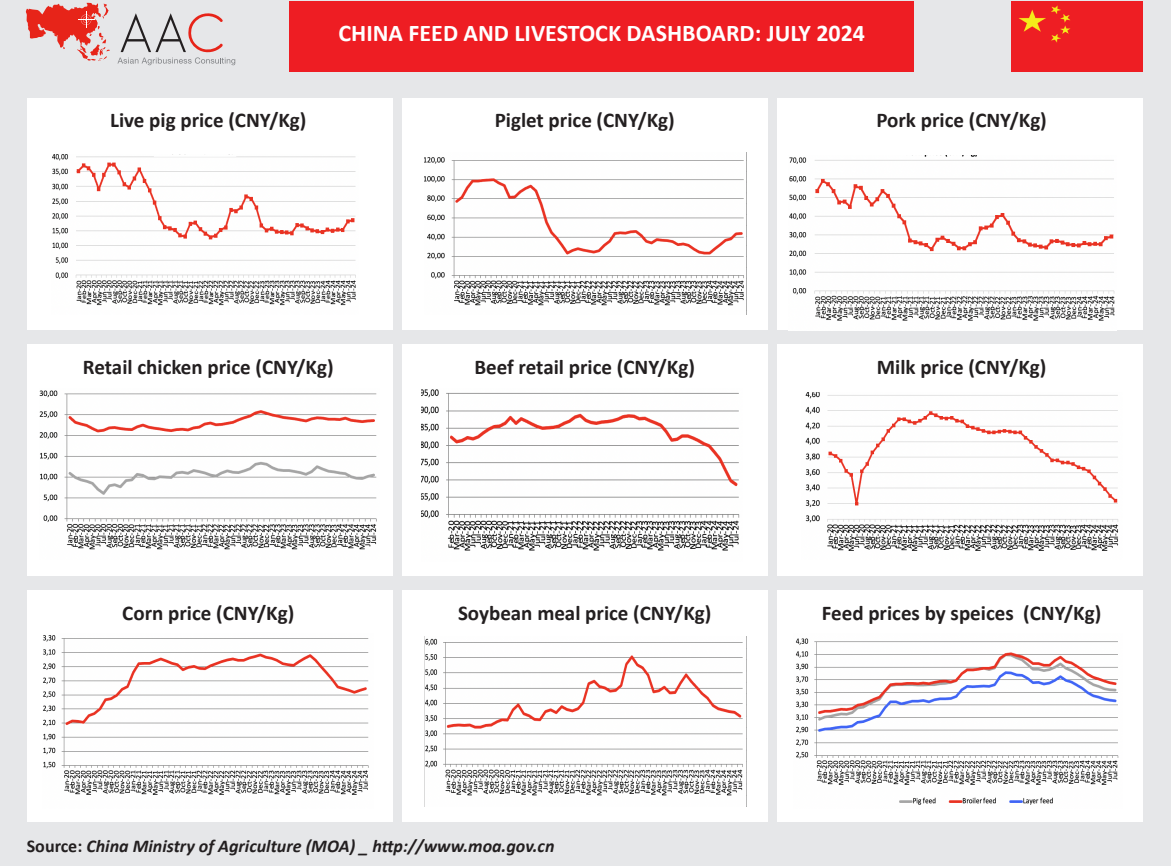
<style>
.page{position:relative;width:1171px;height:866px;background:#e6e7e9}
.page>*{position:absolute;margin:0;border:0;box-sizing:border-box;transform-origin:0 0}
.t1{font:700 24px "Calibri";color:#fff}
.t2{font:700 21px "Calibri";color:#231f20}
.t3{font:italic 700 18px "Calibri";color:#231f20}
.s1{font-style:normal}
</style>
<div class="page">
<div style="left:27px;top:98px;width:365px;height:232px;background:#fff"></div>
<div style="left:402px;top:98px;width:365px;height:232px;background:#fff"></div>
<div style="left:777px;top:98px;width:365px;height:232px;background:#fff"></div>
<div style="left:27px;top:344px;width:365px;height:232px;background:#fff"></div>
<div style="left:402px;top:344px;width:365px;height:232px;background:#fff"></div>
<div style="left:777px;top:344px;width:365px;height:232px;background:#fff"></div>
<div style="left:27px;top:590px;width:365px;height:232px;background:#fff"></div>
<div style="left:402px;top:590px;width:365px;height:232px;background:#fff"></div>
<div style="left:777px;top:590px;width:365px;height:232px;background:#fff"></div>
<svg style="left:117px;top:13px;width:118px;height:52px"></svg>
<svg style="left:26px;top:2px;width:84px;height:59px"></svg>
<div style="left:290px;top:1px;width:623px;height:70px;background:#ee1d23"></div>
<div style="left:1011px;top:2px;width:131px;height:69px;background:#ee1e23"></div>
<img style="left:52px;top:154px;width:304px;height:152px">
<img style="left:424px;top:157px;width:320px;height:149px">
<img style="left:789px;top:155px;width:326px;height:166px">
<img style="left:39px;top:390px;width:338px;height:160px">
<img style="left:422px;top:389px;width:318px;height:162px">
<img style="left:805px;top:393px;width:314px;height:158px">
<img style="left:43px;top:635px;width:326px;height:160px">
<img style="left:425px;top:638px;width:318px;height:158px">
<img style="left:796px;top:638px;width:323px;height:167px">
<p class="t1" style="left:338px;top:17px;width:528px">CHINA FEED AND LIVESTOCK DASHBOARD: JULY 2024</p>
<p class="t2" style="left:110px;top:107px;width:198px">Live pig price (CNY/Kg)</p>
<p class="t2" style="left:495px;top:107px;width:181px">Piglet price (CNY/Kg)</p>
<p class="t2" style="left:876px;top:107px;width:172px">Pork price (CNY/Kg)</p>
<p class="t2" style="left:83px;top:354px;width:252px">Retail chicken price (CNY/Kg)</p>
<p class="t2" style="left:474px;top:354px;width:222px">Beef retail price (CNY/Kg)</p>
<p class="t2" style="left:876px;top:354px;width:171px">Milk price (CNY/Kg)</p>
<p class="t2" style="left:122px;top:600px;width:173px">Corn price (CNY/Kg)</p>
<p class="t2" style="left:458px;top:600px;width:255px">Soybean meal price (CNY/Kg)</p>
<p class="t2" style="left:822px;top:600px;width:281px">Feed prices by speices (CNY/Kg)</p>
<p class="t3" style="left:27px;top:833px;width:529px"><span class="s1">Source:</span> China Ministry of Agriculture (MOA) _ http://www.moa.gov.cn</p>
</div>
